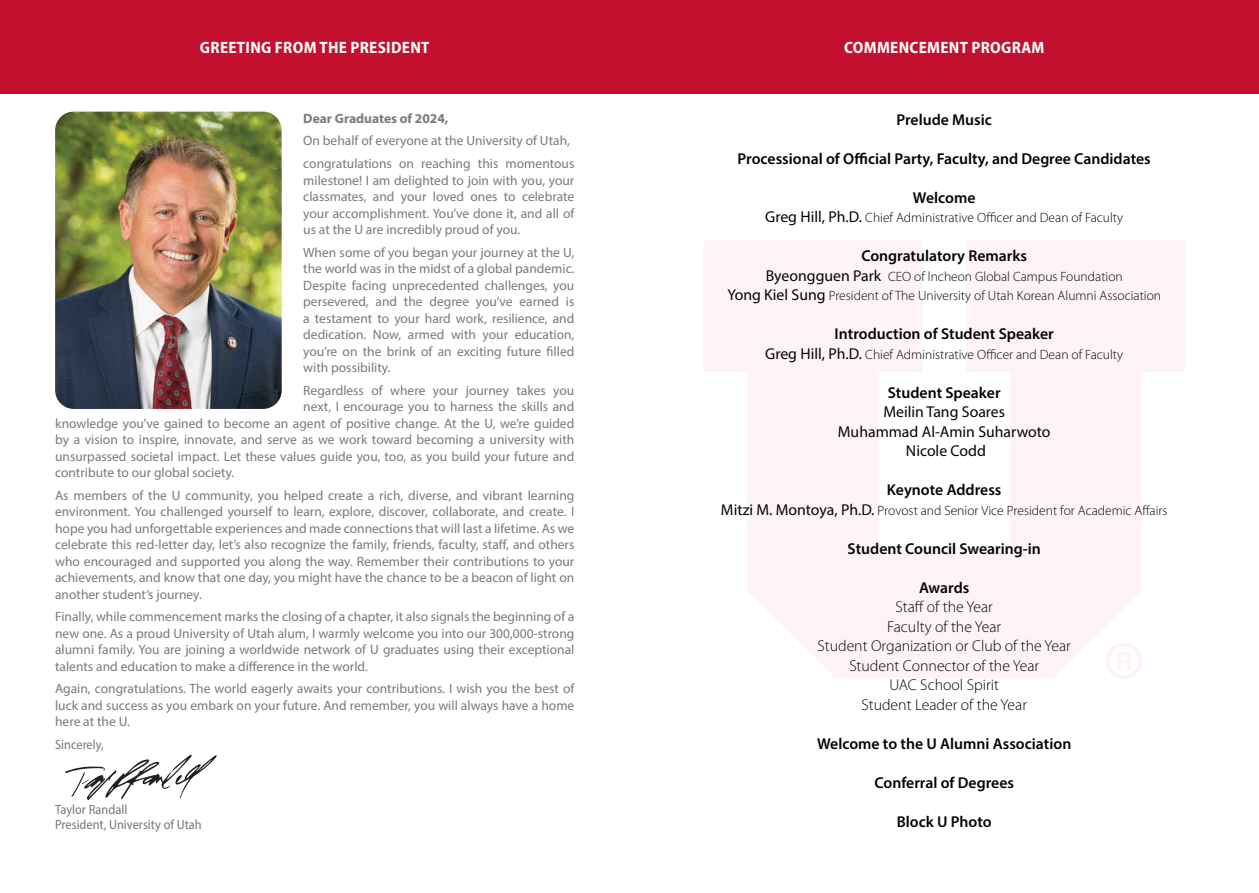
<style>
.page{position:relative;width:1259px;height:893px;background:#fff}
.page>*{position:absolute;margin:0;border:0;box-sizing:border-box;transform-origin:0 0}
.t1{font:700 semi-condensed 16.5px "Myriad Pro";letter-spacing:.02em;color:#fff}
.t2{font:600 15.75px "Myriad Pro";color:#040503}
.t3{font:300 15.75px "Myriad Pro";color:#040503}
.t4{font:15.75px "Myriad Pro";color:#040503}
.t5{font:13.5px/16.5px "Myriad Pro";color:#797a7c;text-align:justify}
.t6{font:300 13.5px "Myriad Pro";color:#040503}
.t7{font:300 13.5px "Myriad Pro";color:#070303}
.t8{font:semi-condensed 13.5px "Myriad Pro";color:#797a7c}
.t9{font:700 13.5px "Myriad Pro";color:#797a7c}
.s1{font-weight:400;font-size:15.75px;color:#040503}
.s2{font-weight:400;font-size:15.75px}
</style>
<div class="page">
<div style="left:0;top:0;width:1259px;height:94px;background:#c3102f"></div>
<svg style="left:704px;top:241px;width:481px;height:437px;fill:#fef4f5"></svg>
<svg style="left:1105px;top:643px;width:37px;height:36px"></svg>
<img style="left:55px;top:112px;width:227px;height:297px">
<svg style="left:65px;top:755px;width:152px;height:45px"></svg>
<p class="t1" style="left:200px;top:38px;width:231px">GREETING FROM THE PRESIDENT</p>
<p class="t9" style="left:303px;top:110px;width:147px">Dear Graduates of 2024,</p>
<p class="t5" style="left:303px;top:132px;width:268px">On behalf of everyone at the University of Utah,</p>
<p class="t5" style="left:303px;top:155px;width:272px">congratulations on reaching this momentous milestone! I am delighted to join with you, your classmates, and your loved ones to celebrate your accomplishment. You’ve done it, and all of us at the U are incredibly proud of you.</p>
<p class="t5" style="left:303px;top:244px;width:272px">When some of you began your journey at the U, the world was in the midst of a global pandemic.<br>Despite facing unprecedented challenges, you persevered, and the degree you’ve earned is a testament to your hard work, resilience, and dedication. Now, armed with your education, you’re on the brink of an exciting future filled with possibility.</p>
<p class="t5" style="left:303px;top:382px;width:272px">Regardless of where your journey takes you</p>
<p class="t5" style="left:303px;top:398px;width:272px">next, I encourage you to harness the skills and</p>
<p class="t5" style="left:55px;top:415px;width:521px">knowledge you’ve gained to become an agent of positive change. At the U, we’re guided</p>
<p class="t5" style="left:55px;top:431px;width:521px">by a vision to inspire, innovate, and serve as we work toward becoming a university with</p>
<p class="t5" style="left:55px;top:448px;width:520px">unsurpassed societal impact. Let these values guide you, too, as you build your future and</p>
<p class="t5" style="left:55px;top:464px;width:181px">contribute to our global society.</p>
<p class="t5" style="left:55px;top:487px;width:521px">As members of the U community, you helped create a rich, diverse, and vibrant learning environment. You challenged yourself to learn, explore, discover, collaborate, and create. I hope you had unforgettable experiences and made connections that will last a lifetime. As we celebrate this red-letter day, let’s also recognize the family, friends, faculty, staff, and others who encouraged and supported you along the way. Remember their contributions to your achievements, and know that one day, you might have the chance to be a beacon of light on another student’s journey.</p>
<p class="t5" style="left:55px;top:608px;width:521px">Finally, while commencement marks the closing of a chapter, it also signals the beginning of a new one. As a proud University of Utah alum, I warmly welcome you into our 300,000-strong alumni family. You are joining a worldwide network of U graduates using their exceptional talents and education to make a difference in the world.</p>
<p class="t5" style="left:55px;top:680px;width:521px">Again, congratulations. The world eagerly awaits your contributions. I wish you the best of luck and success as you embark on your future. And remember, you will always have a home here at the U.</p>
<p class="t8" style="left:55px;top:736px;width:50px">Sincerely,</p>
<p class="t8" style="left:55px;top:801px;width:74px">Taylor Randall</p>
<p class="t8" style="left:55px;top:816px;width:148px">President, University of Utah</p>
<p class="t1" style="left:844px;top:38px;width:202px">COMMENCEMENT PROGRAM</p>
<p class="t2" style="left:896px;top:109px;width:97px">Prelude Music</p>
<p class="t2" style="left:737px;top:148px;width:415px">Processional of Official Party, Faculty, and Degree Candidates</p>
<p class="t2" style="left:913px;top:187px;width:64px">Welcome</p>
<p class="t7" style="left:765px;top:210px;width:359px"><span class="s1">Greg Hill, Ph.D.</span> Chief Administrative Officer and Dean of Faculty</p>
<p class="t2" style="left:861px;top:246px;width:167px">Congratulatory Remarks</p>
<p class="t6" style="left:765px;top:269px;width:358px"><span class="s2">Byeongguen Park</span> CEO of lncheon Global Campus Foundation</p>
<p class="t6" style="left:727px;top:288px;width:435px"><span class="s2">Yong Kiel Sung</span> President of The University of Utah Korean Alumni Association</p>
<p class="t2" style="left:834px;top:324px;width:221px">Introduction of Student Speaker</p>
<p class="t6" style="left:765px;top:347px;width:359px"><span class="s2">Greg Hill, Ph.D.</span> Chief Administrative Officer and Dean of Faculty</p>
<p class="t2" style="left:888px;top:382px;width:114px">Student Speaker</p>
<p class="t4" style="left:883px;top:402px;width:123px">Meilin Tang Soares</p>
<p class="t4" style="left:838px;top:422px;width:214px">Muhammad Al-Amin Suharwoto</p>
<p class="t4" style="left:906px;top:441px;width:82px">Nicole Codd</p>
<p class="t2" style="left:887px;top:480px;width:116px">Keynote Address</p>
<p class="t7" style="left:721px;top:503px;width:448px"><span class="s1">Mitzi M. Montoya, Ph.D.</span> Provost and Senior Vice President for Academic Affairs</p>
<p class="t2" style="left:847px;top:538px;width:195px">Student Council Swearing-in</p>
<p class="t2" style="left:919px;top:577px;width:52px">Awards</p>
<p class="t3" style="left:895px;top:598px;width:99px">Staff of the Year</p>
<p class="t3" style="left:887px;top:618px;width:115px">Faculty of the Year</p>
<p class="t3" style="left:817px;top:637px;width:255px">Student Organization or Club of the Year</p>
<p class="t3" style="left:849px;top:657px;width:191px">Student Connector of the Year</p>
<p class="t3" style="left:889px;top:676px;width:111px">UAC School Spirit</p>
<p class="t3" style="left:861px;top:696px;width:167px">Student Leader of the Year</p>
<p class="t2" style="left:817px;top:733px;width:256px">Welcome to the U Alumni Association</p>
<p class="t2" style="left:874px;top:772px;width:141px">Conferral of Degrees</p>
<p class="t2" style="left:896px;top:811px;width:97px">Block U Photo</p>
</div>
